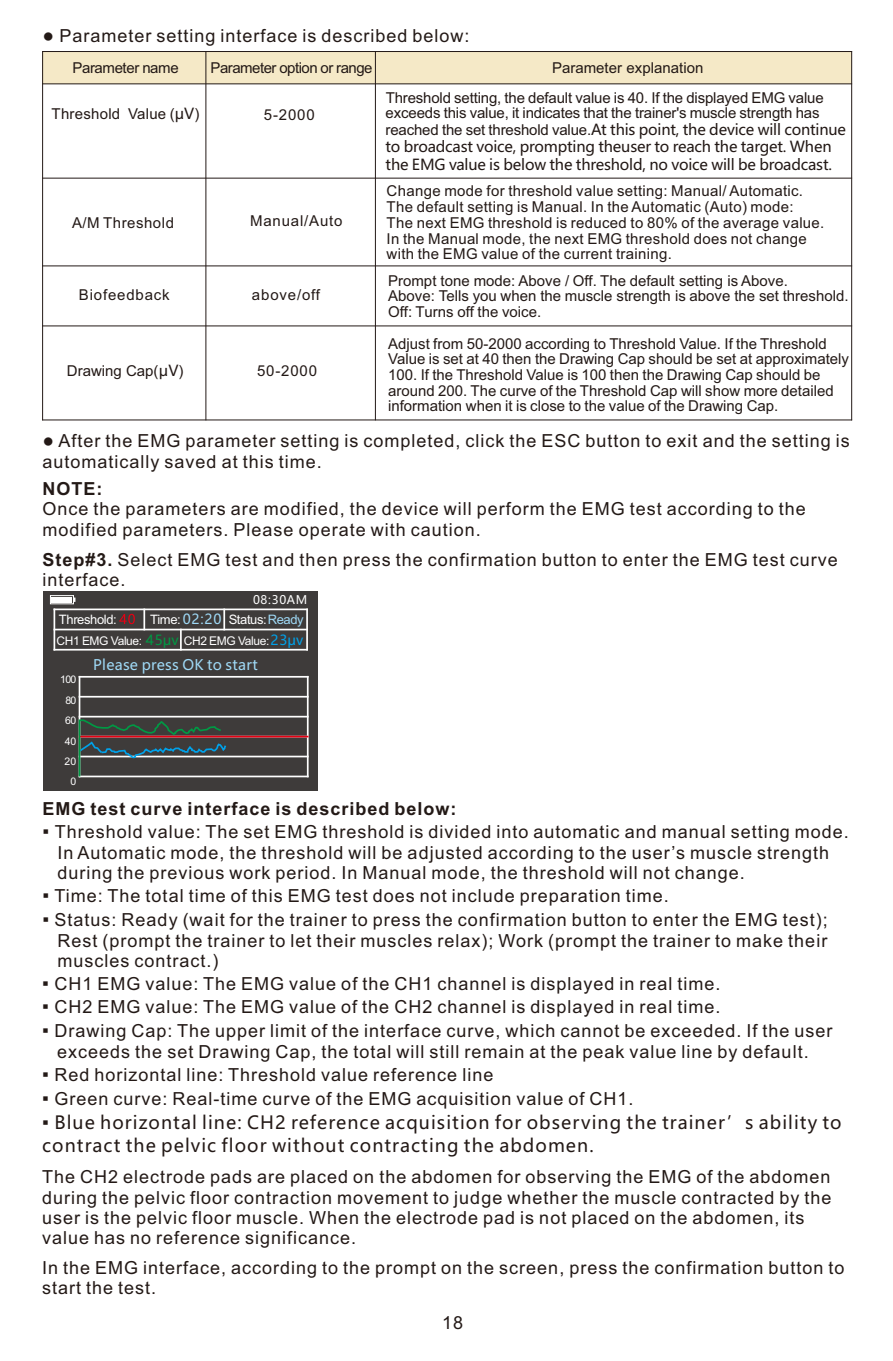
<style>
.page{position:relative;width:893px;height:1361px;background:#fff}
.page>*{position:absolute;margin:0;border:0;box-sizing:border-box;transform-origin:0 0}
.t1{font:18px/20.1px "Arial";letter-spacing:.055em;color:#231916}
.t2{font:18px/23.7px "Microsoft Ya Hei";letter-spacing:.06em;color:#231916}
.t3{font:700 18px "Arial";letter-spacing:.055em;color:#231916}
.t4{font:15px/15.6px "Arial";color:#231916}
.t5{font:15px/15.9px "Arial";letter-spacing:.02em;color:#231916}
.t6{font:15px/17.4px "Microsoft Ya Hei";letter-spacing:-.01em;color:#231916}
.t7{font:15px "Arial";letter-spacing:.055em;color:#231916}
.t8{font:15px "Arial";letter-spacing:-.035em;color:#231916}
.t9{font:15px "Arial";letter-spacing:-.025em;color:#231916}
.t10{font:15px "Arial";letter-spacing:.035em;color:#231916}
.t11{font:14.4px "Microsoft Ya Hei";letter-spacing:.02em;color:#9fd9f6}
.t12{font:13.8px "Microsoft Ya Hei";color:#094}
.t13{font:13.8px "Microsoft Ya Hei";color:#00a1e9}
.t14{font:12.9px "Arial";letter-spacing:-.03em;color:#fff}
.t15{font:12px "Arial";letter-spacing:-.03em;color:#fff}
.t16{font:11.7px "Microsoft Ya Hei";letter-spacing:.06em;color:#fff}
.t17{font:10.5px/20.4px "Arial";letter-spacing:-.05em;color:#fff;text-align:center}
.s1{font-family:"Microsoft Ya Hei"}
.s2{font-family:"Arial"}
.s3{font-weight:700}
.s4{font-family:"Microsoft Ya Hei";font-size:13.8px;color:#9fd9f6}
.s5{color:#9fd9f6}
</style>
<div class="page">
<div style="left:43px;top:52px;width:163px;height:32px;background:#f5e9c7"></div>
<div style="left:206px;top:52px;width:169px;height:32px;background:#f5e9c7"></div>
<div style="left:375px;top:52px;width:477px;height:32px;background:#f5e9c7"></div>
<hr style="left:42px;top:51px;width:1px;height:369px;background:#231916">
<hr style="left:205px;top:51px;width:1px;height:369px;background:#231916">
<hr style="left:375px;top:51px;width:1px;height:369px;background:#231916">
<hr style="left:851px;top:51px;width:1px;height:369px;background:#231916">
<hr style="left:42px;top:419px;width:810px;height:1px;background:#231916">
<hr style="left:42px;top:325px;width:810px;height:1px;background:#231916">
<hr style="left:42px;top:265px;width:810px;height:1px;background:#231916">
<hr style="left:42px;top:178px;width:810px;height:1px;background:#231916">
<hr style="left:42px;top:83px;width:810px;height:1px;background:#231916">
<hr style="left:42px;top:51px;width:810px;height:1px;background:#231916">
<div style="left:43px;top:591px;width:275px;height:200px;background:#3e3b3a"></div>
<hr style="left:54px;top:608px;width:1px;height:42px;background:#fff">
<hr style="left:143px;top:608px;width:2px;height:22px;background:#fff">
<hr style="left:180px;top:629px;width:2px;height:21px;background:#fff">
<hr style="left:223px;top:608px;width:2px;height:22px;background:#fff">
<hr style="left:306px;top:608px;width:2px;height:42px;background:#fff">
<hr style="left:54px;top:649px;width:254px;height:1px;background:#fff">
<hr style="left:54px;top:629px;width:254px;height:1px;background:#fff">
<hr style="left:54px;top:608px;width:254px;height:2px;background:#fff">
<svg style="left:119px;top:614px;width:16px;height:10px"></svg>
<div style="left:50px;top:595px;width:24px;height:9px;border:1px solid #fff"></div>
<div style="left:52px;top:597px;width:20px;height:6px;background:#fff"></div>
<hr style="left:79px;top:676px;width:1px;height:101px;background:#fff">
<hr style="left:307px;top:676px;width:2px;height:101px;background:#fff">
<hr style="left:79px;top:775px;width:230px;height:2px;background:#fff">
<hr style="left:79px;top:755px;width:230px;height:2px;background:#fff">
<hr style="left:79px;top:716px;width:230px;height:1px;background:#fff">
<hr style="left:79px;top:696px;width:230px;height:1px;background:#fff">
<hr style="left:79px;top:676px;width:230px;height:1px;background:#fff">
<hr style="left:79px;top:736px;width:230px;height:1px;background:#e60013">
<svg style="left:78px;top:718px;width:150px;height:60px"></svg>
<p class="t1" style="left:43px;top:27px;width:428px"><span class="s1">●</span> Parameter setting interface is described below:</p>
<p class="t9" style="left:72px;top:62px;width:108px">Parameter name</p>
<p class="t8" style="left:211px;top:62px;width:163px">Parameter option or range</p>
<p class="t4" style="left:552px;top:61px;width:153px">Parameter explanation</p>
<p class="t4" style="left:52px;top:107px;width:150px">Threshold Value (<span class="s1">μV</span>)</p>
<p class="t4" style="left:264px;top:109px;width:52px">5-2000</p>
<p class="t10" style="left:72px;top:217px;width:103px">A/M Threshold</p>
<p class="t7" style="left:250px;top:215px;width:94px">Manual/Auto</p>
<p class="t7" style="left:79px;top:289px;width:92px">Biofeedback</p>
<p class="t7" style="left:252px;top:289px;width:70px">above/off</p>
<p class="t4" style="left:67px;top:365px;width:118px">Drawing Cap(<span class="s1">μV</span>)</p>
<p class="t4" style="left:257px;top:365px;width:62px">50-2000</p>
<p class="t4" style="left:386px;top:92px;width:440px;line-height:14.7px">Threshold setting, the default value is 40. If the displayed EMG value exceeds this value, it indicates that the trainer's muscle strength has</p>
<p class="t6" style="left:386px;top:122px;width:462px"><span class="s2">reached the set threshold value.</span>At this point, the device will continue to broadcast voice, prompting theuser to reach the target. When the EMG value is below the threshold, no voice will be broadcast.</p>
<p class="t5" style="left:387px;top:184px;width:439px">Change mode for threshold value setting: Manual/ Automatic.<br>The default setting is Manual. In the Automatic (Auto) mode:<br>The next EMG threshold is reduced to 80% of the average value.<br>In the Manual mode, the next EMG threshold does not change with the EMG value of the current training.</p>
<p class="t4" style="left:388px;top:274px;width:462px">Prompt tone mode: Above / Off. The default setting is Above.<br>Above: Tells you when the muscle strength is above the set threshold.<br>Off: Turns off the voice.</p>
<p class="t4" style="left:388px;top:337px;width:462px">Adjust from 50-2000 according to Threshold Value. If the Threshold Value is set at 40 then the Drawing Cap should be set at approximately 100. If the Threshold Value is 100 then the Drawing Cap should be around 200. The curve of the Threshold Cap will show more detailed information when it is close to the value of the Drawing Cap.</p>
<p class="t1" style="left:43px;top:432px;width:809px;line-height:21px"><span class="s1">●</span> After the EMG parameter setting is completed, click the ESC button to exit and the setting is automatically saved at this time.</p>
<p class="t3" style="left:43px;top:482px;width:61px">NOTE:</p>
<p class="t1" style="left:43px;top:501px;width:765px">Once the parameters are modified, the device will perform the EMG test according to the modified parameters. Please operate with caution.</p>
<p class="t1" style="left:43px;top:551px;width:797px"><span class="s3">Step#3.</span> Select EMG test and then press the confirmation button to enter the EMG test curve interface.</p>
<p class="t16" style="left:253px;top:595px;width:56px">08:30AM</p>
<p class="t14" style="left:150px;top:614px;width:73px">Time:<span class="s4">02:20</span></p>
<p class="t14" style="left:59px;top:614px;width:59px">Threshold:</p>
<p class="t14" style="left:229px;top:614px;width:77px">Status:<span class="s5">Ready</span></p>
<p class="t15" style="left:56px;top:636px;width:87px">CH1 EMG Value:</p>
<p class="t15" style="left:184px;top:636px;width:87px">CH2 EMG Value:</p>
<p class="t12" style="left:146px;top:633px;width:34px">45μv</p>
<p class="t13" style="left:271px;top:634px;width:34px">23μv</p>
<p class="t17" style="left:60px;top:670px;width:18px">100</p>
<p class="t17" style="left:65px;top:690px;width:13px">80</p>
<p class="t17" style="left:65px;top:711px;width:13px">60</p>
<p class="t17" style="left:65px;top:731px;width:13px">40</p>
<p class="t17" style="left:65px;top:752px;width:13px">20<br>0</p>
<p class="t11" style="left:93px;top:658px;width:166px">Please press OK to start</p>
<p class="t3" style="left:43px;top:802px;width:416px">EMG test curve interface is described below:</p>
<p class="t1" style="left:57px;top:823px;width:793px;text-indent:-15px"><span class="s1">▪</span> Threshold value: The set EMG threshold is divided into automatic and manual setting mode.<br>In Automatic mode, the threshold will be adjusted according to the user’s muscle strength during the previous work period. In Manual mode, the threshold will not change.</p>
<p class="t1" style="left:42px;top:887px;width:628px"><span class="s1">▪</span> Time: The total time of this EMG test does not include preparation time.</p>
<p class="t1" style="left:57px;top:910px;width:772px;text-align:justify;text-indent:-15px"><span class="s1">▪</span> Status: Ready (wait for the trainer to press the confirmation button to enter the EMG test); Rest (prompt the trainer to let their muscles relax); Work (prompt the trainer to make their muscles contract.)</p>
<p class="t1" style="left:42px;top:975px;width:680px"><span class="s1">▪</span> CH1 EMG value: The EMG value of the CH1 channel is displayed in real time.</p>
<p class="t1" style="left:42px;top:998px;width:680px"><span class="s1">▪</span> CH2 EMG value: The EMG value of the CH2 channel is displayed in real time.</p>
<p class="t1" style="left:42px;top:1022px;width:792px;line-height:21px;text-align:center"><span class="s1">▪</span> Drawing Cap: The upper limit of the interface curve, which cannot be exceeded. If the user exceeds the set Drawing Cap, the total will still remain at the peak value line by default.</p>
<p class="t1" style="left:42px;top:1066px;width:453px"><span class="s1">▪</span> Red horizontal line: Threshold value reference line</p>
<p class="t1" style="left:42px;top:1090px;width:593px"><span class="s1">▪</span> Green curve: Real-time curve of the EMG acquisition value of CH1.</p>
<p class="t2" style="left:42px;top:1111px;width:801px">▪ Blue horizontal line: CH2 reference acquisition for observing the trainer’s ability to contract the pelvic floor without contracting the abdomen.</p>
<p class="t1" style="left:42px;top:1168px;width:791px">The CH2 electrode pads are placed on the abdomen for observing the EMG of the abdomen during the pelvic floor contraction movement to judge whether the muscle contracted by the user is the pelvic floor muscle. When the electrode pad is not placed on the abdomen, its value has no reference significance.</p>
<p class="t1" style="left:42px;top:1259px;width:804px">In the EMG interface, according to the prompt on the screen, press the confirmation button to start the test.</p>
<p class="t1" style="left:442px;top:1314px;width:23px">18</p>
</div>
